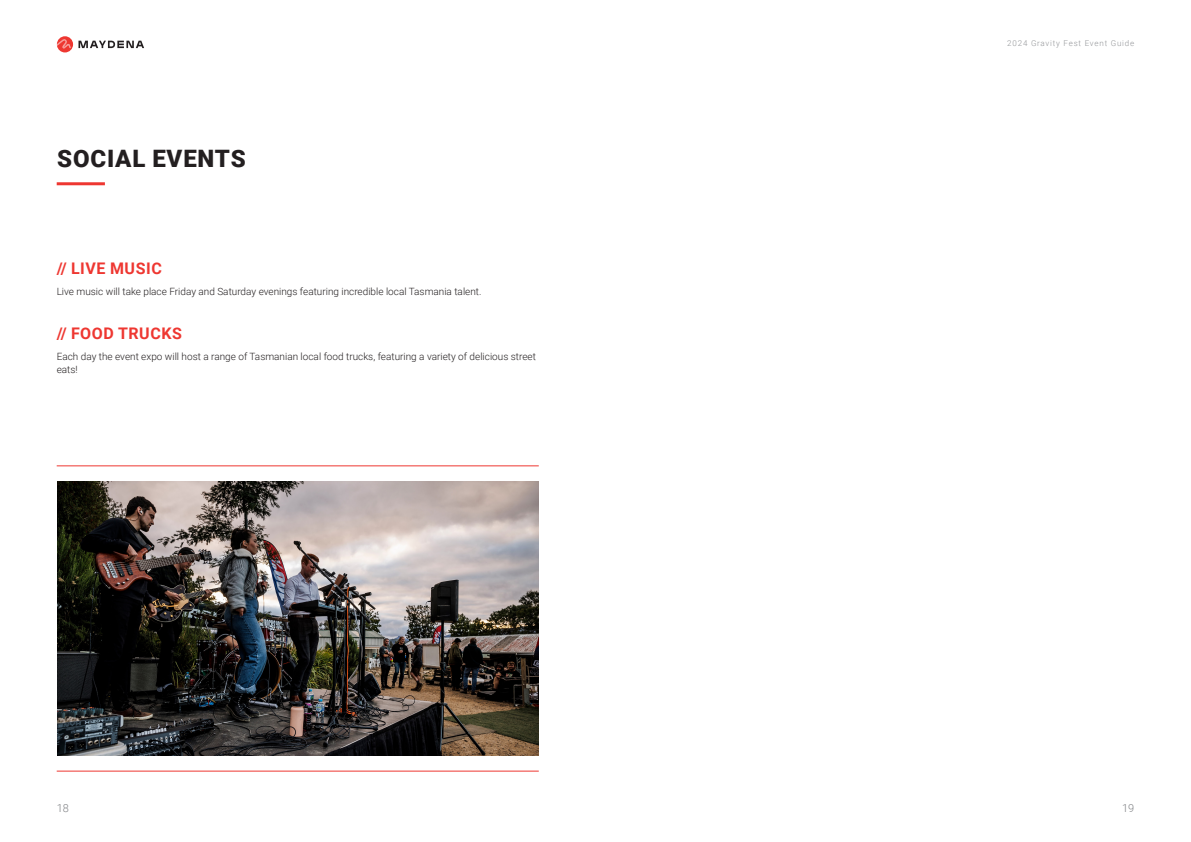
<style>
.page{position:relative;width:1191px;height:842px;background:#fff}
.page>*{position:absolute;margin:0;border:0;box-sizing:border-box;transform-origin:0 0}
.Title_Level_02{font:900 24px "Roboto";letter-spacing:.035em;color:#231f20}
.Title_Level_05{font:700 16px "Roboto";letter-spacing:.035em;color:#ee3731}
.t1{font:300 11px "Roboto";color:#808285}
.Body_Text{font:300 10px/13px "Roboto";color:#231f20}
.t2{font:300 8px "Roboto";letter-spacing:.1em;color:#939598}
</style>
<div class="page">
<svg style="left:57px;top:36px;width:87px;height:16px"></svg>
<hr style="left:57px;top:465px;width:482px;height:1px;background:#ee3731">
<hr style="left:57px;top:771px;width:482px;height:1px;background:#ee3731">
<hr style="left:57px;top:182px;width:48px;height:3px;background:#ee3731">
<img style="left:57px;top:482px;width:482px;height:273px">
<p class="Title_Level_02" style="left:57px;top:142px;width:190px">SOCIAL EVENTS</p>
<p class="Title_Level_05" style="left:57px;top:257px;width:107px">// LIVE MUSIC</p>
<p class="Body_Text" style="left:57px;top:285px;width:426px">Live music will take place Friday and Saturday evenings featuring incredible local Tasmania talent.</p>
<p class="Title_Level_05" style="left:57px;top:322px;width:127px">// FOOD TRUCKS</p>
<p class="Body_Text" style="left:57px;top:350px;width:481px">Each day the event expo will host a range of Tasmanian local food trucks, featuring a variety of delicious street eats!</p>
<p class="t1" style="left:57px;top:801px;width:14px">18</p>
<p class="t2" style="left:1007px;top:37px;width:128px">2024 Gravity Fest Event Guide</p>
<p class="t1" style="left:1122px;top:801px;width:14px">19</p>
</div>
